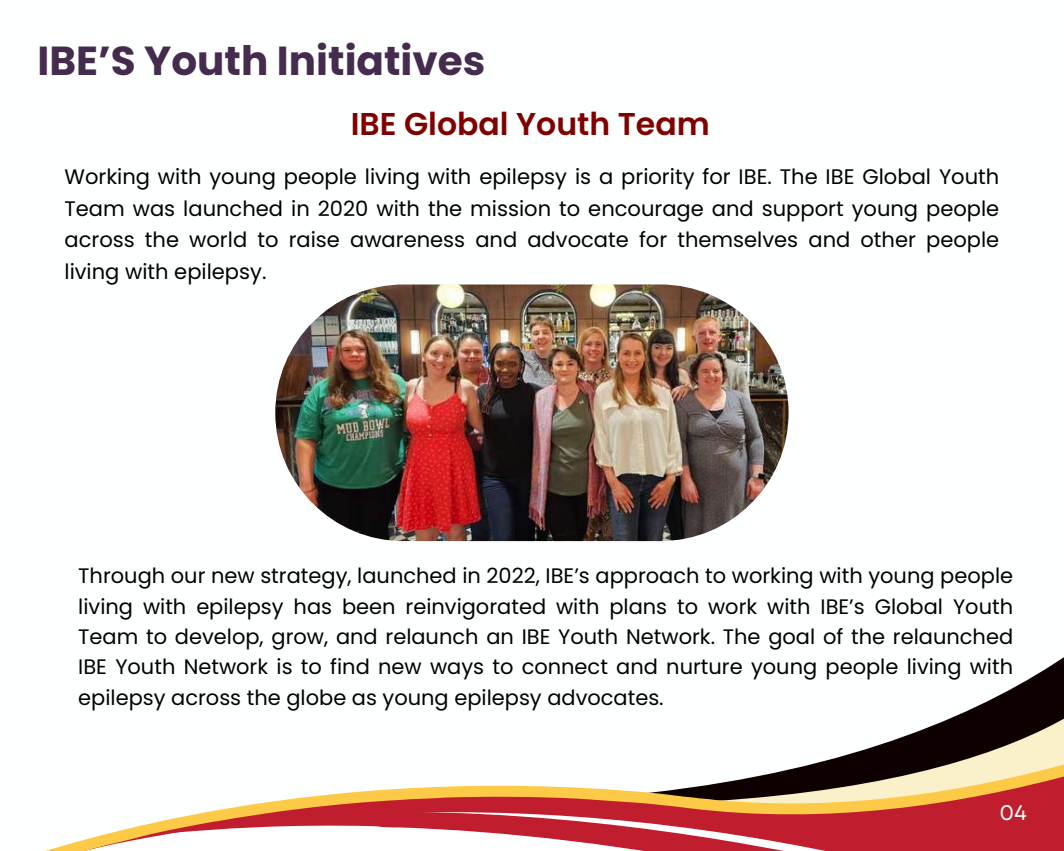
<style>
.page{position:relative;width:1064px;height:851px;background:#fff}
.page>*{position:absolute;margin:0;border:0;box-sizing:border-box;transform-origin:0 0}
.t1{font:700 40.5px "Poppins";color:#452b4e}
.t2{font:600 31.5px "Poppins";color:#800000}
.t3{font:21px/30.3px "Poppins";color:#000;text-align:justify}
.t4{font:21px "Garet";color:#fff}
</style>
<div class="page">
<svg style="left:958px;top:658px;width:105px;height:57px"></svg>
<svg style="left:820px;top:715px;width:243px;height:47px;fill:#130505"></svg>
<svg style="left:49px;top:762px;width:1014px;height:88px"></svg>
<img style="left:275px;top:284px;width:513px;height:257px;border-radius:128px">
<h1 class="t1" style="left:37px;top:32px;width:449px">IBE’S Youth Initiatives</h1>
<h2 class="t2" style="left:351px;top:102px;width:360px">IBE Global Youth Team</h2>
<p class="t3" style="left:64px;top:161px;width:936px;line-height:31.5px">Working with young people living with epilepsy is a priority for IBE. The IBE Global Youth Team was launched in 2020 with the mission to encourage and support young people across the world to raise awareness and advocate for themselves and other people living with epilepsy.</p>
<p class="t3" style="left:78px;top:560px;width:936px">Through our new strategy, launched in 2022, IBE’s approach to working with young people living with epilepsy has been reinvigorated with plans to work with IBE’s Global Youth Team to develop, grow, and relaunch an IBE Youth Network. The goal of the relaunched IBE Youth Network is to find new ways to connect and nurture young people living with epilepsy across the globe as young epilepsy advocates.</p>
<p class="t4" style="left:999px;top:797px;width:29px">04</p>
</div>
